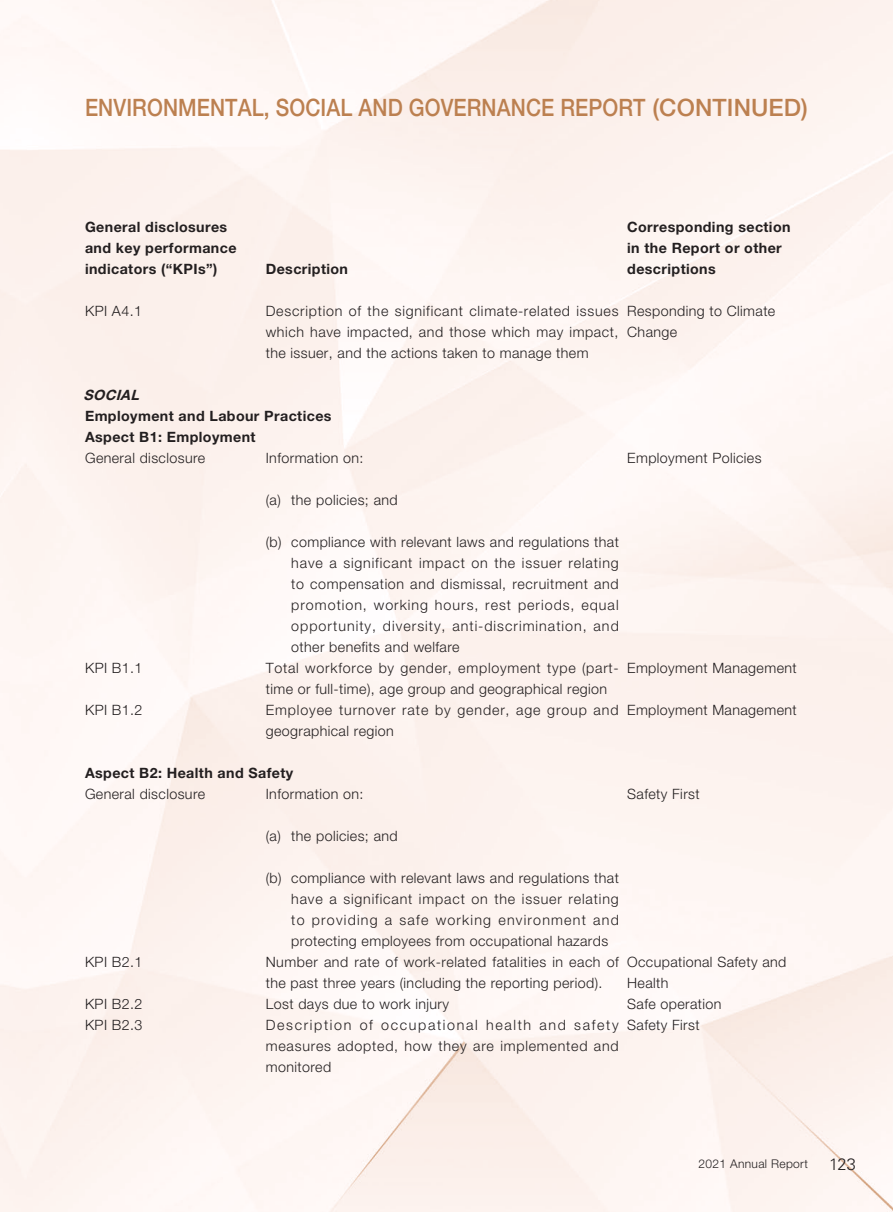
<style>
.page{position:relative;width:893px;height:1212px;background:#fff}
.page>*{position:absolute;margin:0;border:0;box-sizing:border-box;transform-origin:0 0}
.t1{font:500 24px "Helvetica Neue LT Std";letter-spacing:.005em;color:#bc8050;scale:.87 1}
.t2{font:300 16.5px "Univers LT Std";color:#231f20}
.t3{font:300 14.25px/21px "Helvetica Neue LT Std";letter-spacing:.03em;color:#231f20;text-align:justify}
.t4{font:700 14.25px/21px "Helvetica Neue LT Std";letter-spacing:.03em;color:#231f20}
.t5{font:300 14.25px/21px "Helvetica Neue LT Std";letter-spacing:.06em;color:#231f20}
.t6{font:italic 700 14.25px "Helvetica Neue LT Std";color:#231f20}
.t7{font:300 12px "Helvetica Neue LT Std";letter-spacing:.03em;color:#231f20}
</style>
<div class="page">
<h1 class="t1" style="left:85px;top:93px;width:832px">ENVIRONMENTAL, SOCIAL AND GOVERNANCE REPORT (CONTINUED)</h1>
<p class="t4" style="left:85px;top:216px;width:153px">General disclosures and key performance indicators (“KPIs”)</p>
<p class="t4" style="left:266px;top:258px;width:84px">Description</p>
<p class="t4" style="left:627px;top:216px;width:165px">Corresponding section in the Report or other descriptions</p>
<p class="t3" style="left:85px;top:300px;width:58px">KPI A4.1</p>
<p class="t3" style="left:266px;top:300px;width:354px">Description of the significant climate-related issues which have impacted, and those which may impact, the issuer, and the actions taken to manage them</p>
<p class="t3" style="left:627px;top:300px;width:150px">Responding to Climate<br>Change</p>
<p class="t6" style="left:84px;top:386px;width:61px">SOCIAL</p>
<p class="t4" style="left:85px;top:405px;width:248px">Employment and Labour Practices<br>Aspect B1: Employment</p>
<p class="t3" style="left:85px;top:447px;width:122px">General disclosure</p>
<p class="t3" style="left:266px;top:447px;width:99px">Information on:</p>
<p class="t3" style="left:627px;top:447px;width:136px">Employment Policies</p>
<p class="t3" style="left:266px;top:489px;width:133px">(a) the policies; and</p>
<p class="t3" style="left:291px;top:531px;width:329px;text-indent:-26px">(b) compliance with relevant laws and regulations that have a significant impact on the issuer relating to compensation and dismissal, recruitment and promotion, working hours, rest periods, equal opportunity, diversity, anti-discrimination, and other benefits and welfare</p>
<p class="t3" style="left:85px;top:657px;width:59px">KPI B1.1</p>
<p class="t3" style="left:266px;top:657px;width:354px">Total workforce by gender, employment type (part&shy;time or full-time), age group and geographical region</p>
<p class="t3" style="left:627px;top:657px;width:171px">Employment Management</p>
<p class="t3" style="left:85px;top:699px;width:59px">KPI B1.2</p>
<p class="t5" style="left:266px;top:699px;width:354px">Employee turnover rate by gender, age group and geographical region</p>
<p class="t3" style="left:627px;top:699px;width:171px">Employment Management</p>
<p class="t4" style="left:85px;top:762px;width:210px">Aspect B2: Health and Safety</p>
<p class="t3" style="left:85px;top:783px;width:122px">General disclosure</p>
<p class="t3" style="left:266px;top:783px;width:99px">Information on:</p>
<p class="t3" style="left:627px;top:783px;width:74px">Safety First</p>
<p class="t3" style="left:266px;top:825px;width:133px">(a) the policies; and</p>
<p class="t3" style="left:291px;top:867px;width:329px;text-indent:-26px">(b) compliance with relevant laws and regulations that have a significant impact on the issuer relating to providing a safe working environment and protecting employees from occupational hazards</p>
<p class="t3" style="left:85px;top:951px;width:59px">KPI B2.1</p>
<p class="t3" style="left:266px;top:951px;width:355px">Number and rate of work-related fatalities in each of the past three years (including the reporting period).</p>
<p class="t3" style="left:627px;top:951px;width:161px">Occupational Safety and<br>Health</p>
<p class="t3" style="left:85px;top:993px;width:59px">KPI B2.2</p>
<p class="t3" style="left:266px;top:993px;width:185px">Lost days due to work injury</p>
<p class="t3" style="left:627px;top:993px;width:96px">Safe operation</p>
<p class="t3" style="left:85px;top:1014px;width:59px">KPI B2.3</p>
<p class="t3" style="left:266px;top:1014px;width:354px">Description of occupational health and safety measures adopted, how they are implemented and monitored</p>
<p class="t3" style="left:627px;top:1014px;width:74px">Safety First</p>
<p class="t7" style="left:698px;top:1156px;width:111px">2021 Annual Report</p>
<p class="t2" style="left:829px;top:1154px;width:28px">123</p>
</div>
